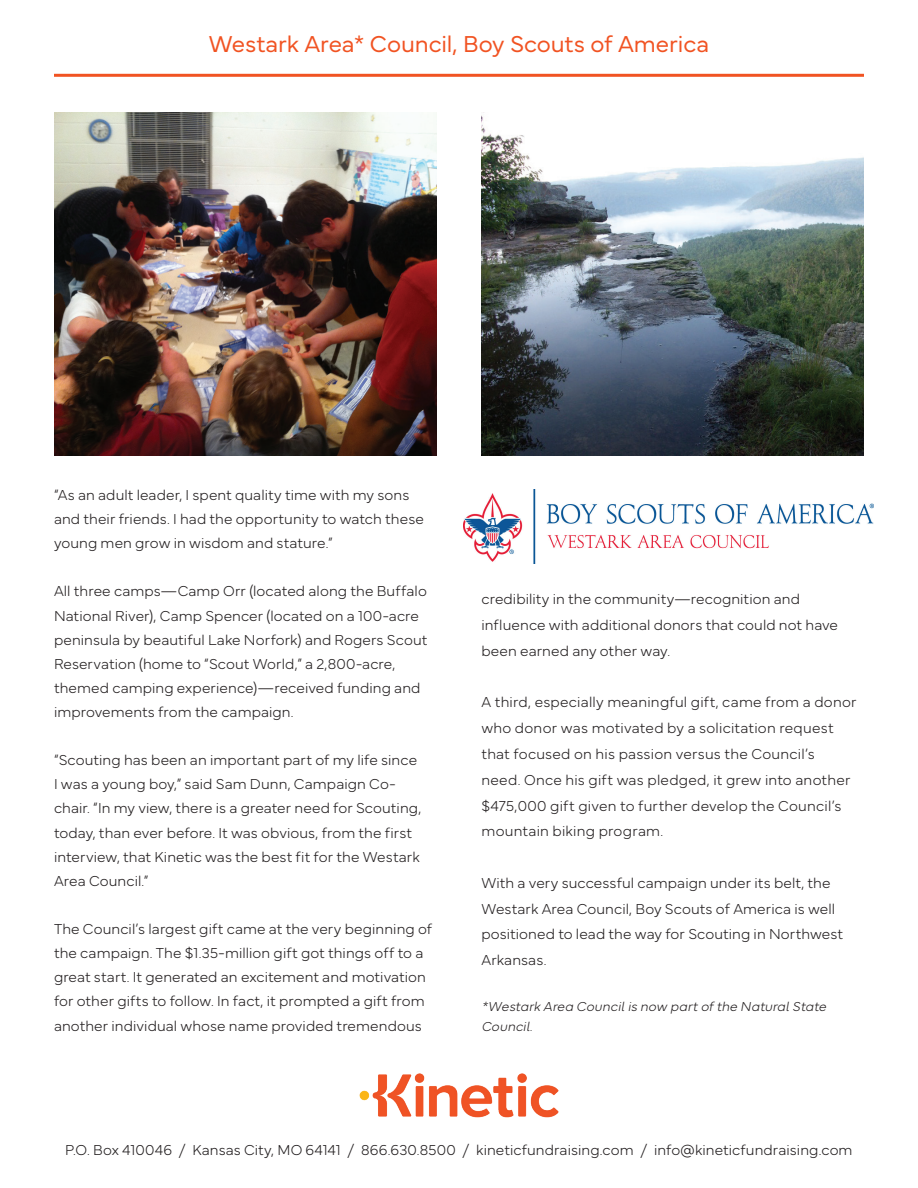
<style>
.page{position:relative;width:918px;height:1188px;background:#fff}
.page>*{position:absolute;margin:0;border:0;box-sizing:border-box;transform-origin:0 0}
.t1{font:300 24px "Mundial";letter-spacing:-.005em;color:#f15322}
.t2{font:100 15px/24.2px "Mundial";letter-spacing:.005em;color:#231f20}
.t3{font:italic 100 13.5px/19.8px "Mundial";letter-spacing:.005em;color:#231f20}
</style>
<div class="page">
<img style="left:359px;top:1073px;width:200px;height:45px">
<hr style="left:54px;top:74px;width:810px;height:3px;background:#f15322">
<img style="left:54px;top:112px;width:382px;height:343px">
<img style="left:482px;top:112px;width:382px;height:343px">
<img style="left:464px;top:490px;width:410px;height:73px">
<h1 class="t1" style="left:209px;top:25px;width:502px">Westark Area* Council, Boy Scouts of America</h1>
<p class="t2" style="left:54px;top:481px;width:371px">“As an adult leader, I spent quality time with my sons and their friends. I had the opportunity to watch these young men grow in wisdom and stature.”</p>
<p class="t2" style="left:54px;top:578px;width:375px">All three camps—Camp Orr (located along the Buffalo National River), Camp Spencer (located on a 100-acre peninsula by beautiful Lake Norfork) and Rogers Scout Reservation (home to “Scout World,” a 2,800-acre, themed camping experience)—received funding and improvements from the campaign.</p>
<p class="t2" style="left:54px;top:747px;width:369px">“Scouting has been an important part of my life since I was a young boy,” said Sam Dunn, Campaign Co&shy;chair. “In my view, there is a greater need for Scouting, today, than ever before. It was obvious, from the first interview, that Kinetic was the best fit for the Westark Area Council.”</p>
<p class="t2" style="left:54px;top:915px;width:380px">The Council’s largest gift came at the very beginning of the campaign. The $1.35-million gift got things off to a great start. It generated an excitement and motivation for other gifts to follow. In fact, it prompted a gift from another individual whose name provided tremendous</p>
<p class="t2" style="left:482px;top:585px;width:358px;line-height:25.8px">credibility in the community—recognition and influence with additional donors that could not have been earned any other way.</p>
<p class="t2" style="left:482px;top:688px;width:377px;line-height:25.8px">A third, especially meaningful gift, came from a donor who donor was motivated by a solicitation request that focused on his passion versus the Council’s need. Once his gift was pledged, it grew into another $475,000 gift given to further develop the Council’s mountain biking program.</p>
<p class="t2" style="left:482px;top:868px;width:363px;line-height:25.8px">With a very successful campaign under its belt, the Westark Area Council, Boy Scouts of America is well positioned to lead the way for Scouting in Northwest Arkansas.</p>
<p class="t3" style="left:482px;top:995px;width:346px">*Westark Area Council is now part of the Natural State<br>Council.</p>
<p class="t2" style="left:65px;top:1137px;width:789px">P.O. Box 410046 / Kansas City, MO 64141 / 866.630.8500 / kineticfundraising.com / info@kineticfundraising.com</p>
</div>
